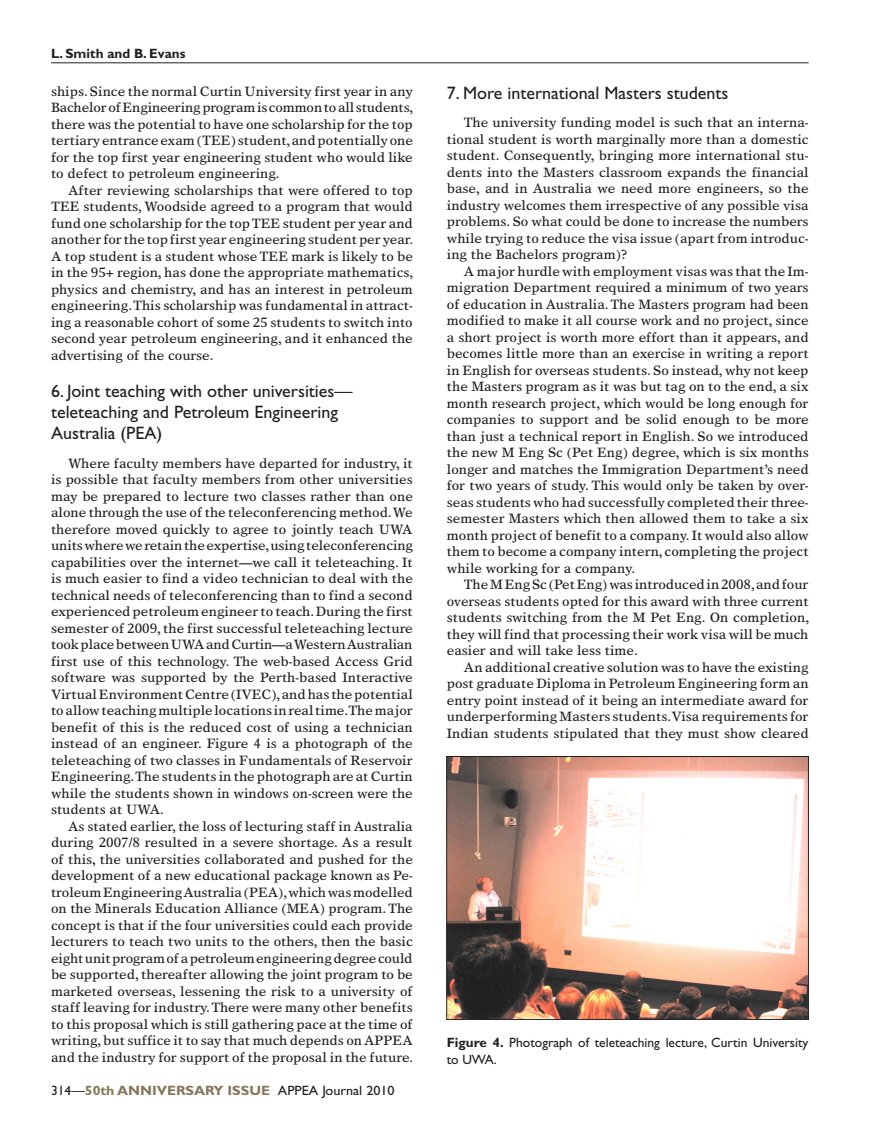
<style>
.page{position:relative;width:881px;height:1127px;background:#fff}
.page>*{position:absolute;margin:0;border:0;box-sizing:border-box;transform-origin:0 0}
.Subhead_2F{font:18px "Gill Sans";color:#231f20}
.Subhead_2{font:18px "Gill Sans";color:#231f20}
.Body_text{font:13.5px/16.5px "Times Europa";color:#231f20;text-align:justify}
.t1{font:13.5px/16.5px "Gill Sans";color:#231f20}
.t2{font:700 13.5px "Gill Sans";color:#231f20}
.s1{font-weight:700;color:#85785a}
.s2{font-weight:700}
</style>
<div class="page">
<hr style="left:51px;top:62px;width:757px;height:1px;background:#231f20">
<img style="left:448px;top:758px;width:358px;height:259px">
<div style="left:446px;top:756px;width:362px;height:263px;border:1px solid #231f20"></div>
<p class="t2" style="left:51px;top:45px;width:136px">L. Smith and B. Evans</p>
<p class="Body_text" style="left:51px;top:83px;width:363px">ships. Since the normal Curtin University first year in any Bachelor of Engineering program is common to all students, there was the potential to have one scholarship for the top tertiary entrance exam (TEE) student, and potentially one for the top first year engineering student who would like to defect to petroleum engineering.</p>
<p class="Body_text" style="left:51px;top:182px;width:363px;text-indent:17px">After reviewing scholarships that were offered to top TEE students, Woodside agreed to a program that would fund one scholarship for the top TEE student per year and another for the top first year engineering student per year.<br>A top student is a student whose TEE mark is likely to be in the 95+ region, has done the appropriate mathematics, physics and chemistry, and has an interest in petroleum engineering. This scholarship was fundamental in attract&shy;ing a reasonable cohort of some 25 students to switch into second year petroleum engineering, and it enhanced the advertising of the course.</p>
<p class="Subhead_2F" style="left:51px;top:381px;width:303px">6. Joint teaching with other universities—</p>
<p class="Subhead_2F" style="left:51px;top:402px;width:288px">teleteaching and Petroleum Engineering</p>
<p class="Subhead_2" style="left:51px;top:423px;width:113px">Australia (PEA)</p>
<p class="Body_text" style="left:51px;top:454px;width:363px;text-indent:17px">Where faculty members have departed for industry, it is possible that faculty members from other universities may be prepared to lecture two classes rather than one alone through the use of the teleconferencing method. We therefore moved quickly to agree to jointly teach UWA units where we retain the expertise, using teleconferencing capabilities over the internet—we call it teleteaching. It is much easier to find a video technician to deal with the technical needs of teleconferencing than to find a second experienced petroleum engineer to teach. During the first semester of 2009, the first successful teleteaching lecture took place between UWA and Curtin—a Western Australian first use of this technology. The web-based Access Grid software was supported by the Perth-based Interactive Virtual Environment Centre (IVEC), and has the potential to allow teaching multiple locations in real time. The major benefit of this is the reduced cost of using a technician instead of an engineer. Figure 4 is a photograph of the teleteaching of two classes in Fundamentals of Reservoir Engineering. The students in the photograph are at Curtin while the students shown in windows on-screen were the students at UWA.</p>
<p class="Body_text" style="left:51px;top:817px;width:363px;text-indent:17px">As stated earlier, the loss of lecturing staff in Australia during 2007/8 resulted in a severe shortage. As a result of this, the universities collaborated and pushed for the development of a new educational package known as Pe&shy;troleum Engineering Australia (PEA), which was modelled on the Minerals Education Alliance (MEA) program. The concept is that if the four universities could each provide lecturers to teach two units to the others, then the basic eight unit program of a petroleum engineering degree could be supported, thereafter allowing the joint program to be marketed overseas, lessening the risk to a university of staff leaving for industry. There were many other benefits to this proposal which is still gathering pace at the time of writing, but suffice it to say that much depends on APPEA and the industry for support of the proposal in the future.</p>
<p class="t1" style="left:51px;top:1082px;width:345px">314—<span class="s1">50th ANNIVERSARY ISSUE</span> APPEA Journal 2010</p>
<p class="Subhead_2" style="left:446px;top:83px;width:283px">7. More international Masters students</p>
<p class="Body_text" style="left:446px;top:114px;width:363px;text-indent:17px">The university funding model is such that an interna&shy;tional student is worth marginally more than a domestic student. Consequently, bringing more international stu&shy;dents into the Masters classroom expands the financial base, and in Australia we need more engineers, so the industry welcomes them irrespective of any possible visa problems. So what could be done to increase the numbers while trying to reduce the visa issue (apart from introduc&shy;ing the Bachelors program)?</p>
<p class="Body_text" style="left:446px;top:263px;width:363px;text-indent:17px">A major hurdle with employment visas was that the Im&shy;migration Department required a minimum of two years of education in Australia. The Masters program had been modified to make it all course work and no project, since a short project is worth more effort than it appears, and becomes little more than an exercise in writing a report in English for overseas students. So instead, why not keep the Masters program as it was but tag on to the end, a six month research project, which would be long enough for companies to support and be solid enough to be more than just a technical report in English. So we introduced the new M Eng Sc (Pet Eng) degree, which is six months longer and matches the Immigration Department’s need for two years of study. This would only be taken by over&shy;seas students who had successfully completed their three&shy;semester Masters which then allowed them to take a six month project of benefit to a company. It would also allow them to become a company intern, completing the project while working for a company.</p>
<p class="Body_text" style="left:446px;top:576px;width:363px;text-indent:17px">The M Eng Sc (Pet Eng) was introduced in 2008, and four overseas students opted for this award with three current students switching from the M Pet Eng. On completion, they will find that processing their work visa will be much easier and will take less time.</p>
<p class="Body_text" style="left:446px;top:659px;width:363px;text-indent:17px">An additional creative solution was to have the existing post graduate Diploma in Petroleum Engineering form an entry point instead of it being an intermediate award for underperforming Masters students. Visa requirements for Indian students stipulated that they must show cleared</p>
<p class="t1" style="left:446px;top:1034px;width:363px"><span class="s2">Figure 4.</span> Photograph of teleteaching lecture, Curtin University to UWA.</p>
</div>
